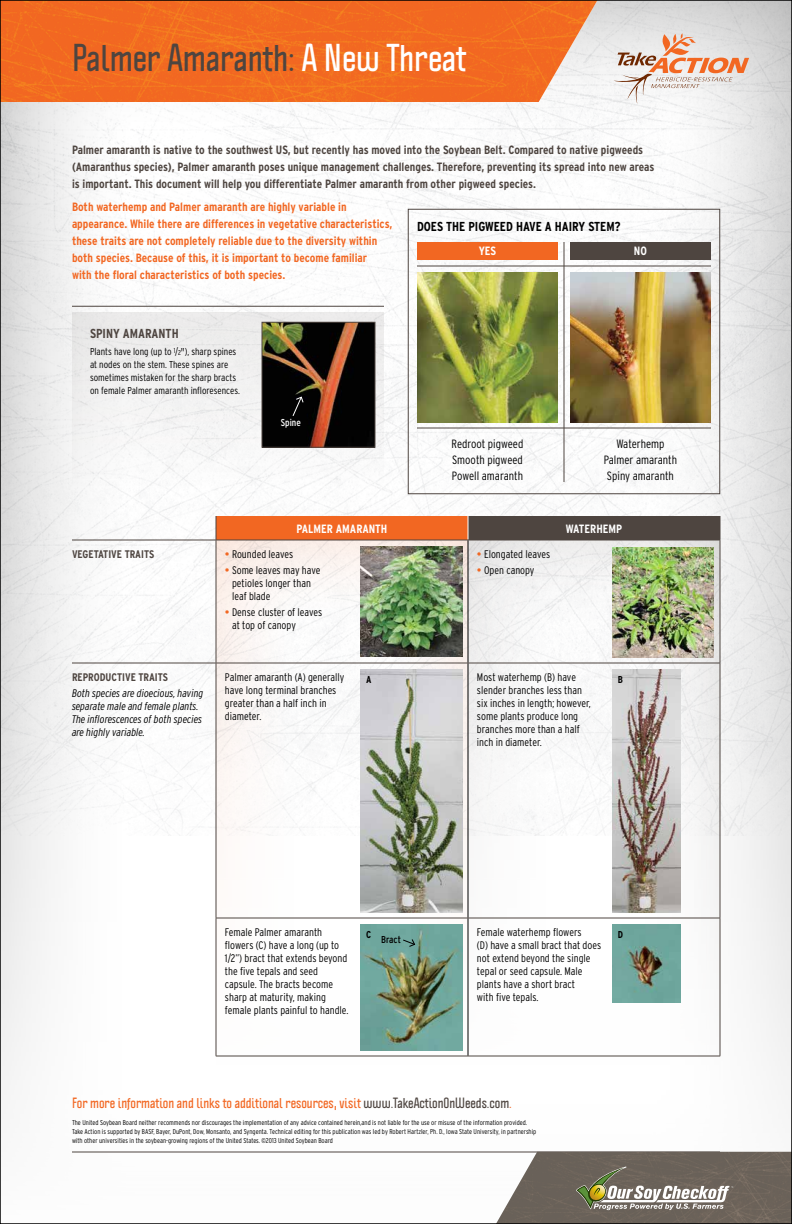
<style>
.page{position:relative;width:792px;height:1224px;background:#fff}
.page>*{position:absolute;margin:0;border:0;box-sizing:border-box;transform-origin:0 0}
.t1{font:700 34px "Politica";color:#4e4540}
.t2{font:700 13px "Politica";color:#f26722}
.t3{font:700 condensed 13px "Interstate";letter-spacing:.075em;color:#000}
.t4{font:700 condensed 13px "Interstate";color:#4e4540}
.t5{font:700 condensed 12px/17px "Interstate";color:#4e4540}
.t6{font:700 condensed 12px/17px "Interstate";color:#f26722}
.t7{font:300 condensed 12px/16px "Interstate";color:#000;text-align:center}
.t8{font:700 condensed 12px "Interstate";letter-spacing:.045em;color:#fff}
.t9{font:300 condensed 11px/13px "Interstate";color:#000}
.t10{font:italic 300 condensed 11px/13px "Interstate";color:#000}
.t11{font:700 condensed 11px "Interstate";letter-spacing:.045em;color:#4e4540}
.t12{font:300 condensed 10px/13px "Interstate";color:#000}
.t13{font:condensed 10px "Interstate";color:#fff}
.t14{font:condensed 10px "Interstate";color:#000}
.t15{font:700 condensed 10px "Interstate";color:#000}
.t16{font:300 condensed 7px/9px "Interstate";color:#000}
.s1{color:#fff}
.s2{font-size:7px}
.s3{font-weight:400;font-stretch:normal;color:#f26722}
.s4{color:#4e4540}
</style>
<div class="page">
<div style="left:0;top:0;width:792px;height:1224px;background:#000;opacity:.35"></div>
<div style="left:72px;top:312px;width:312px;height:180px;background:#f2f2f2"></div>
<img style="left:2px;top:2px;width:596px;height:100px">
<svg style="left:613px;top:33px;width:136px;height:71px"></svg>
<div style="left:570px;top:242px;width:141px;height:18px;background:#4e4540"></div>
<div style="left:417px;top:242px;width:141px;height:18px;background:#f26722"></div>
<img style="left:417px;top:272px;width:141px;height:150px">
<img style="left:570px;top:272px;width:141px;height:150px">
<hr style="left:72px;top:306px;width:312px;height:1px;background:#4e4540">
<hr style="left:417px;top:428px;width:294px;height:1px;background:#4e4540">
<hr style="left:417px;top:266px;width:294px;height:1px;background:#4e4540">
<hr style="left:564px;top:242px;width:1px;height:240px;background:#4e4540">
<div style="left:408px;top:209px;width:312px;height:285px;border:1px solid #4e4540"></div>
<img style="left:264px;top:324px;width:110px;height:122px">
<div style="left:262px;top:322px;width:114px;height:126px;border:1px solid #4e4540"></div>
<svg style="left:292px;top:396px;width:12px;height:21px"></svg>
<hr style="left:72px;top:1152px;width:648px;height:1px;background:#4e4540">
<div style="left:215px;top:539px;width:253px;height:527px;background:#f26722;opacity:.2"></div>
<div style="left:467px;top:539px;width:254px;height:527px;background:#4e4540;opacity:.2"></div>
<div style="left:216px;top:516px;width:252px;height:24px;background:#f26722"></div>
<div style="left:468px;top:516px;width:252px;height:24px;background:#4e4540"></div>
<hr style="left:468px;top:540px;width:1px;height:123px;background:#000">
<hr style="left:468px;top:663px;width:1px;height:255px;background:#000">
<hr style="left:468px;top:918px;width:1px;height:138px;background:#000">
<svg style="left:468px;top:516px;width:1px;height:24px"></svg>
<hr style="left:72px;top:663px;width:144px;height:1px;background:#4e4540">
<hr style="left:72px;top:540px;width:144px;height:1px;background:#4e4540">
<hr style="left:216px;top:540px;width:144px;height:1px;background:#4e4540">
<hr style="left:360px;top:540px;width:108px;height:1px;background:#4e4540">
<hr style="left:468px;top:540px;width:144px;height:1px;background:#4e4540">
<hr style="left:612px;top:540px;width:108px;height:1px;background:#4e4540">
<hr style="left:216px;top:663px;width:144px;height:1px;background:#4e4540">
<hr style="left:360px;top:663px;width:108px;height:1px;background:#4e4540">
<hr style="left:468px;top:663px;width:144px;height:1px;background:#4e4540">
<hr style="left:612px;top:663px;width:108px;height:1px;background:#4e4540">
<hr style="left:216px;top:918px;width:144px;height:1px;background:#4e4540">
<hr style="left:360px;top:918px;width:108px;height:1px;background:#4e4540">
<hr style="left:468px;top:918px;width:144px;height:1px;background:#4e4540">
<hr style="left:612px;top:918px;width:108px;height:1px;background:#4e4540">
<hr style="left:216px;top:1056px;width:144px;height:1px;background:#4e4540">
<hr style="left:360px;top:1056px;width:108px;height:1px;background:#4e4540">
<hr style="left:468px;top:1056px;width:144px;height:1px;background:#4e4540">
<hr style="left:612px;top:1056px;width:108px;height:1px;background:#4e4540">
<hr style="left:720px;top:540px;width:1px;height:123px;background:#4e4540">
<hr style="left:720px;top:663px;width:1px;height:255px;background:#4e4540">
<hr style="left:720px;top:918px;width:1px;height:138px;background:#4e4540">
<hr style="left:216px;top:540px;width:1px;height:123px;background:#4e4540">
<hr style="left:216px;top:663px;width:1px;height:255px;background:#4e4540">
<hr style="left:216px;top:918px;width:1px;height:138px;background:#4e4540">
<svg style="left:216px;top:516px;width:1px;height:24px"></svg>
<svg style="left:720px;top:516px;width:1px;height:24px"></svg>
<img style="left:360px;top:924px;width:102px;height:126px">
<img style="left:612px;top:924px;width:69px;height:78px">
<img style="left:360px;top:669px;width:102px;height:243px">
<img style="left:612px;top:669px;width:69px;height:243px">
<img style="left:360px;top:546px;width:102px;height:110px">
<img style="left:612px;top:547px;width:102px;height:110px">
<svg style="left:402px;top:938px;width:14px;height:10px"></svg>
<img style="left:496px;top:1152px;width:294px;height:70px">
<svg style="left:576px;top:1167px;width:157px;height:43px;background:#8c8679"></svg>
<h1 class="t1" style="left:72px;top:36px;width:396px">Palmer Amaranth: <span class="s1">A New Threat</span></h1>
<p class="t5" style="left:72px;top:141px;width:584px">Palmer amaranth is native to the southwest US, but recently has moved into the Soybean Belt. Compared to native pigweeds (Amaranthus species), Palmer amaranth poses unique management challenges. Therefore, preventing its spread into new areas is important. This document will help you differentiate Palmer amaranth from other pigweed species.</p>
<p class="t6" style="left:72px;top:198px;width:322px">Both waterhemp and Palmer amaranth are highly variable in appearance. While there are differences in vegetative characteristics, these traits are not completely reliable due to the diversity within both species. Because of this, it is important to become familiar<br>with the floral characteristics of both species.</p>
<p class="t3" style="left:417px;top:220px;width:205px">Does the pigweed have a hairy stem?</p>
<p class="t8" style="left:479px;top:244px;width:18px">Yes</p>
<p class="t8" style="left:634px;top:244px;width:15px">No</p>
<p class="t4" style="left:90px;top:326px;width:90px">Spiny amaranth</p>
<p class="t12" style="left:90px;top:345px;width:151px">Plants have long (up to <sup>1</sup>/<span class="s2">2</span>"), sharp spines at nodes on the stem. These spines are sometimes mistaken for the sharp bracts on female Palmer amaranth infloresences.</p>
<p class="t13" style="left:281px;top:417px;width:22px">Spine</p>
<p class="t7" style="left:452px;top:435px;width:73px;text-align:justify">Redroot pigweed Smooth pigweed Powell amaranth</p>
<p class="t7" style="left:604px;top:435px;width:75px">Waterhemp<br>Palmer amaranth<br>Spiny amaranth</p>
<p class="t8" style="left:296px;top:522px;width:92px">Palmer amaranth</p>
<p class="t8" style="left:566px;top:522px;width:57px">Waterhemp</p>
<p class="t11" style="left:72px;top:548px;width:78px">Vegetative Traits</p>
<p class="t9" style="left:225px;top:547px;width:70px"><span class="s3">•</span> Rounded leaves</p>
<p class="t9" style="left:232px;top:563px;width:90px;text-indent:-7px"><span class="s3">•</span> Some leaves may have petioles longer than leaf blade</p>
<p class="t9" style="left:232px;top:605px;width:92px;text-indent:-7px"><span class="s3">•</span> Dense cluster of leaves at top of canopy</p>
<p class="t9" style="left:477px;top:547px;width:75px"><span class="s3">•</span> Elongated leaves</p>
<p class="t9" style="left:477px;top:563px;width:59px"><span class="s3">•</span> Open canopy</p>
<p class="t11" style="left:72px;top:671px;width:35px">Reproduct</p>
<p class="t11" style="left:122px;top:671px;width:42px">ive Traits</p>
<p class="t10" style="left:72px;top:686px;width:133px">Both species are dioecious, having separate male and female plants.<br>The inflorescences of both species are highly variable.</p>
<p class="t9" style="left:225px;top:670px;width:121px">Palmer amaranth (A) generally have long terminal branches greater than a half inch in diameter.</p>
<p class="t9" style="left:477px;top:670px;width:115px">Most waterhemp (B) have slender branches less than six inches in length; however, some plants produce long branches more than a half inch in diameter.</p>
<p class="t15" style="left:366px;top:674px;width:7px">A</p>
<p class="t15" style="left:618px;top:674px;width:7px">B</p>
<p class="t9" style="left:225px;top:925px;width:125px">Female Palmer amaranth flowers (C) have a long (up to<br>1/2”) bract that extends beyond the five tepals and seed capsule. The bracts become sharp at maturity, making female plants painful to handle.</p>
<p class="t9" style="left:477px;top:925px;width:126px">Female waterhemp flowers<br>(D) have a small bract that does not extend beyond the single tepal or seed capsule. Male plants have a short bract<br>with five tepals.</p>
<p class="t15" style="left:366px;top:929px;width:6px">C</p>
<p class="t14" style="left:381px;top:933px;width:21px">Bract</p>
<p class="t15" style="left:618px;top:929px;width:7px">D</p>
<p class="t2" style="left:72px;top:1094px;width:441px">For more information and links to additional resources, visit <span class="s4">www.TakeActionOnWeeds.com</span>.</p>
<p class="t16" style="left:72px;top:1118px;width:466px">The United Soybean Board neither recommends nor discourages the implementation of any advice contained herein,and is not liable for the use or misuse of the information provided.<br>Take Action is supported by BASF, Bayer, DuPont, Dow, Monsanto, and Syngenta. Technical editing for this publication was led by Robert Hartzler, Ph. D., Iowa State University, in partnership with other universities in the soybean-growing regions of the United States. ©2013 United Soybean Board</p>
</div>
